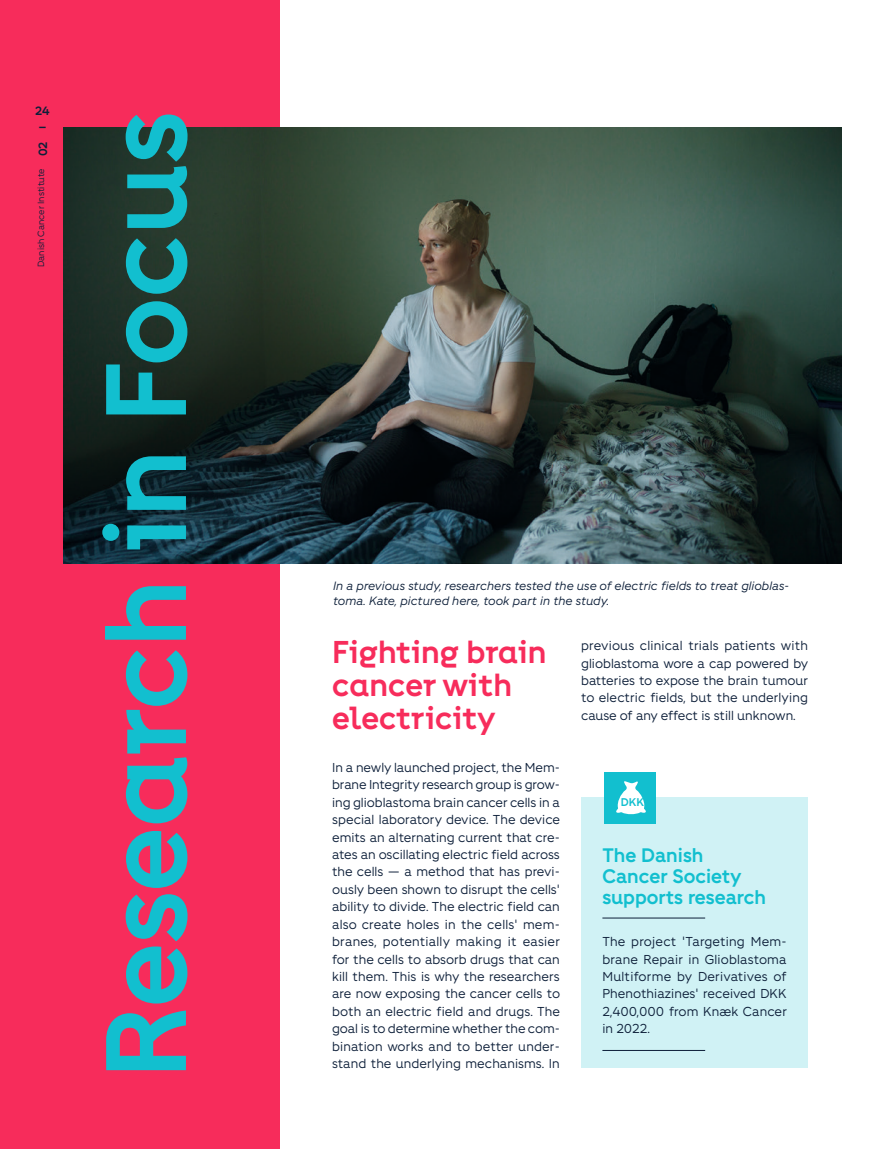
<style>
.page{position:relative;width:893px;height:1149px;background:#fff}
.page>*{position:absolute;margin:0;border:0;box-sizing:border-box;transform-origin:0 0}
.KBF_H1_RUBRIK_23{font:700 114px "Fighter Overskrift";color:#12bfcf}
.KBF_H2_RUBRIK_23{font:700 31.5px/33px "Fighter Overskrift";color:#f72c5b}
.KBF_H3_RUBRIK_1_5mmluft{font:700 19.5px/21px "Fighter";color:#12bfcf}
.KBF_BRØD_Uden_IND{font:12.9px/17.4px "Fighter";letter-spacing:.005em;color:#0d1f39;text-align:justify}
.KBF_PENGEBOKS{font:12.9px/17.4px "Fighter";letter-spacing:.005em;color:#0d1f39;text-align:justify}
.KBF_FIGURTXT{font:italic 12px/15px "Fighter";color:#0d1f39}
.t1{font:700 12px/16.2px "Fighter";color:#0d1f39}
.t2{font:700 11.1px "Fighter";color:#12bfcf}
.t3{font:9px "Fighter";color:#0d1f39}
.s1{font-weight:700;font-size:12px}
</style>
<div class="page">
<div style="left:0;top:0;width:280px;height:1148px;background:#f72c5b"></div>
<img style="left:64px;top:128px;width:778px;height:435px">
<div style="left:581px;top:797px;width:227px;height:270px;background:#d0f2f5"></div>
<hr style="left:602px;top:917px;width:103px;height:1px;background:#0d1f39">
<hr style="left:602px;top:1049px;width:103px;height:1px;background:#0d1f39">
<div style="left:605px;top:771px;width:51px;height:52px;background:#12bfcf"></div>
<svg style="left:616px;top:781px;width:30px;height:33px"></svg>
<p class="t1" style="left:35px;top:102px;width:16px">24 –</p>
<p class="t3" style="left:35px;top:267px;width:127px;rotate:-90deg">Danish Cancer Institute <span class="s1">02</span></p>
<p class="KBF_H1_RUBRIK_23" style="left:77px;top:1078px;width:968px;rotate:-90deg">Research in Focus</p>
<p class="KBF_FIGURTXT" style="left:333px;top:577px;width:457px">In a previous study, researchers tested the use of electric fields to treat glioblas&shy;toma. Kate, pictured here, took part in the study.</p>
<p class="KBF_H2_RUBRIK_23" style="left:332px;top:634px;width:216px">Fighting brain cancer with electricity</p>
<p class="KBF_BRØD_Uden_IND" style="left:332px;top:757px;width:230px">In a newly launched project, the Mem&shy;brane Integrity research group is grow&shy;ing glioblastoma brain cancer cells in a special laboratory device. The device emits an alternating current that cre&shy;ates an oscillating electric field across the cells — a method that has previ&shy;ously been shown to disrupt the cells' ability to divide. The electric field can also create holes in the cells' mem&shy;branes, potentially making it easier for the cells to absorb drugs that can kill them. This is why the researchers are now exposing the cancer cells to both an electric field and drugs. The goal is to determine whether the com&shy;bination works and to better under&shy;stand the underlying mechanisms. In</p>
<p class="KBF_BRØD_Uden_IND" style="left:581px;top:636px;width:229px">previous clinical trials patients with glioblastoma wore a cap powered by batteries to expose the brain tumour to electric fields, but the underlying cause of any effect is still unknown.</p>
<p class="t2" style="left:621px;top:793px;width:25px">DKK</p>
<p class="KBF_H3_RUBRIK_1_5mmluft" style="left:602px;top:843px;width:165px">The Danish<br>Cancer Society supports research</p>
<p class="KBF_PENGEBOKS" style="left:602px;top:931px;width:186px">The project 'Targeting Mem&shy;brane Repair in Glioblastoma Multiforme by Derivatives of Phenothiazines' received DKK 2,400,000 from Knæk Cancer in 2022.</p>
</div>
